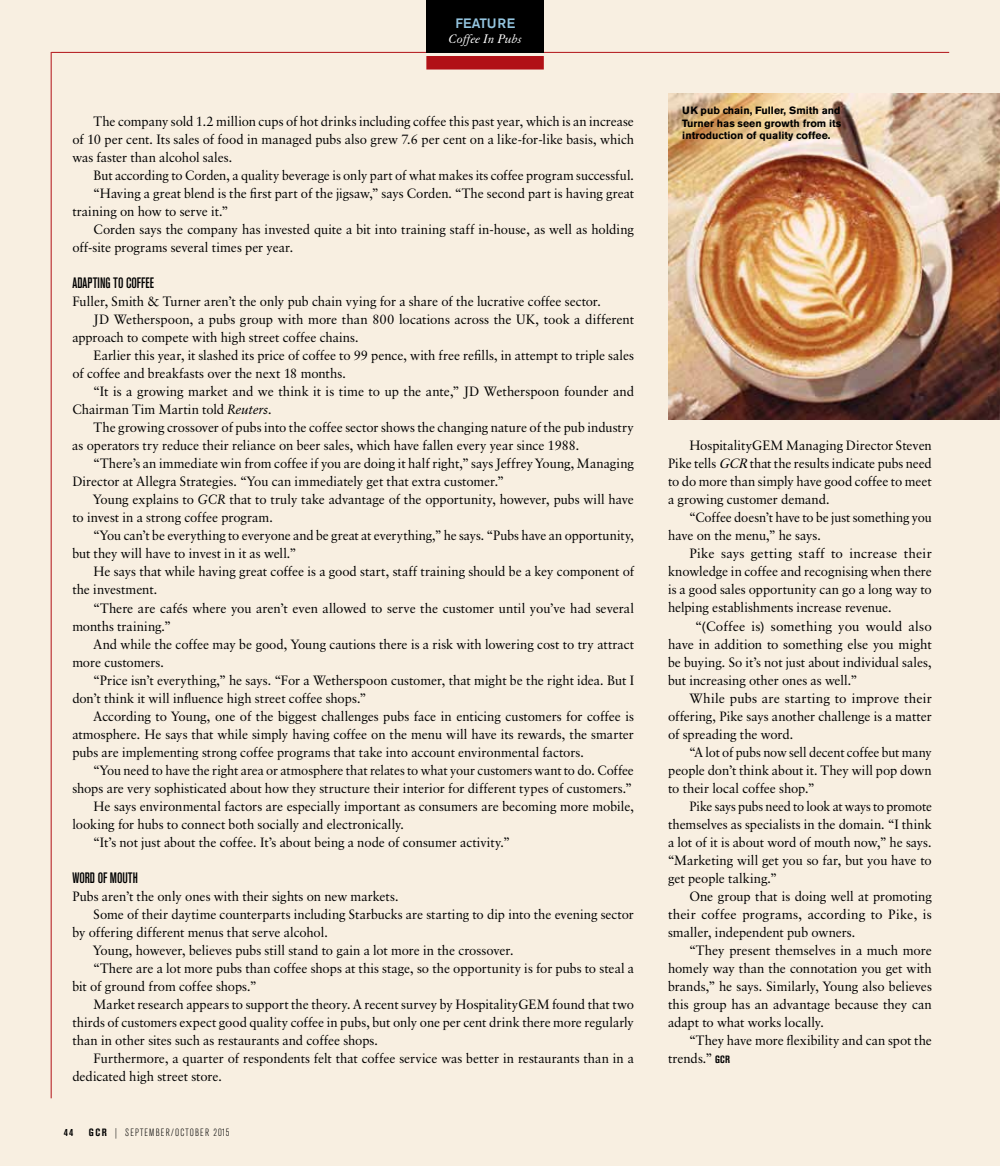
<style>
.page{position:relative;width:1000px;height:1166px;background:#fff}
.page>*{position:absolute;margin:0;border:0;box-sizing:border-box;transform-origin:0 0}
.t1{font:500 condensed 15px "Akzidenz Grotesk BE";letter-spacing:.005em;color:#000}
.t2{font:13.5px/18px "Classical Garamond BT";letter-spacing:-.005em;color:#000;text-align:justify}
.t3{font:13.5px/18px "Classical Garamond BT";letter-spacing:-.005em;color:#000;scale:.96 1}
.t4{font:13.5px/18px "Classical Garamond BT";letter-spacing:-.005em;color:#000;text-align:justify;scale:.95 1}
.t5{font:italic 13.5px "Elegant Garamond BT";color:#fff}
.t6{font:500 13.5px "Akzidenz Grotesk BE";letter-spacing:.01em;color:#94c5e0}
.t7{font:700 10.5px/12.6px "Akzidenz Grotesk BE";color:#000;text-align:justify}
.t8{font:300 condensed 10.5px "Akzidenz Grotesk BE";letter-spacing:.11em;color:#000}
.t9{font:700 condensed 10.5px "Akzidenz Grotesk BE";color:#000}
.s1{font-style:italic}
.s2{font-weight:700}
.s3{font-family:"Akzidenz Grotesk BE";font-weight:700;font-stretch:condensed;font-size:10.5px}
</style>
<div class="page">
<div style="left:0;top:0;width:999px;height:1165px;background:#f8efe1"></div>
<div style="left:426px;top:56px;width:117px;height:13px;background:#b11116"></div>
<hr style="left:51px;top:52px;width:1px;height:1045px;background:#b11116">
<hr style="left:51px;top:52px;width:897px;height:1px;background:#b11116">
<div style="left:426px;top:0;width:117px;height:53px;background:#000"></div>
<img style="left:668px;top:94px;width:331px;height:325px">
<p class="t6" style="left:455px;top:15px;width:61px">FEATURE</p>
<p class="t5" style="left:448px;top:30px;width:74px">Coffee In Pubs</p>
<p class="t2" style="left:72px;top:112px;width:563px;text-indent:21px">The company sold 1.2 million cups of hot drinks including coffee this past year, which is an increase of 10 per cent. Its sales of food in managed pubs also grew 7.6 per cent on a like-for-like basis, which was faster than alcohol sales.</p>
<p class="t3" style="left:94px;top:166px;width:564px">But according to Corden, a quality beverage is only part of what makes its coffee program successful.</p>
<p class="t2" style="left:94px;top:184px;width:542px">“Having a great blend is the first part of the jigsaw,” says Corden. “The second part is having great</p>
<p class="t2" style="left:72px;top:202px;width:157px">training on how to serve it.”</p>
<p class="t2" style="left:94px;top:220px;width:541px">Corden says the company has invested quite a bit into training staff in-house, as well as holding</p>
<p class="t2" style="left:72px;top:238px;width:222px">off-site programs several times per year.</p>
<p class="t1" style="left:72px;top:275px;width:83px">ADAPTING TO COFFEE</p>
<p class="t2" style="left:72px;top:292px;width:530px">Fuller, Smith &amp; Turner aren’t the only pub chain vying for a share of the lucrative coffee sector.</p>
<p class="t2" style="left:94px;top:310px;width:542px">JD Wetherspoon, a pubs group with more than 800 locations across the UK, took a different</p>
<p class="t2" style="left:72px;top:328px;width:288px">approach to compete with high street coffee chains.</p>
<p class="t2" style="left:94px;top:346px;width:542px">Earlier this year, it slashed its price of coffee to 99 pence, with free refills, in attempt to triple sales</p>
<p class="t2" style="left:72px;top:364px;width:275px">of coffee and breakfasts over the next 18 months.</p>
<p class="t2" style="left:94px;top:382px;width:541px">“It is a growing market and we think it is time to up the ante,” JD Wetherspoon founder and</p>
<p class="t2" style="left:72px;top:400px;width:201px">Chairman Tim Martin told <span class="s1">Reuters</span>.</p>
<p class="t2" style="left:94px;top:418px;width:541px">The growing crossover of pubs into the coffee sector shows the changing nature of the pub industry</p>
<p class="t2" style="left:72px;top:436px;width:508px">as operators try reduce their reliance on beer sales, which have fallen every year since 1988.</p>
<p class="t2" style="left:94px;top:454px;width:541px">“There’s an immediate win from coffee if you are doing it half right,” says Jeffrey Young, Managing</p>
<p class="t2" style="left:72px;top:472px;width:433px">Director at Allegra Strategies. “You can immediately get that extra customer.”</p>
<p class="t2" style="left:94px;top:490px;width:541px">Young explains to <span class="s1">GCR</span> that to truly take advantage of the opportunity, however, pubs will have</p>
<p class="t2" style="left:72px;top:508px;width:202px">to invest in a strong coffee program.</p>
<p class="t3" style="left:94px;top:526px;width:564px">“You can’t be everything to everyone and be great at everything,” he says. “Pubs have an opportunity,</p>
<p class="t2" style="left:72px;top:544px;width:225px">but they will have to invest in it as well.”</p>
<p class="t2" style="left:94px;top:562px;width:542px">He says that while having great coffee is a good start, staff training should be a key component of</p>
<p class="t2" style="left:72px;top:580px;width:87px">the investment.</p>
<p class="t2" style="left:94px;top:598px;width:542px">“There are cafés where you aren’t even allowed to serve the customer until you’ve had several</p>
<p class="t2" style="left:72px;top:616px;width:100px">months training.”</p>
<p class="t2" style="left:94px;top:634px;width:542px">And while the coffee may be good, Young cautions there is a risk with lowering cost to try attract</p>
<p class="t2" style="left:72px;top:652px;width:93px">more customers.</p>
<p class="t2" style="left:94px;top:670px;width:542px">“Price isn’t everything,” he says. “For a Wetherspoon customer, that might be the right idea. But I</p>
<p class="t2" style="left:72px;top:688px;width:295px">don’t think it will influence high street coffee shops.”</p>
<p class="t2" style="left:94px;top:706px;width:541px">According to Young, one of the biggest challenges pubs face in enticing customers for coffee is</p>
<p class="t2" style="left:72px;top:724px;width:563px">atmosphere. He says that while simply having coffee on the menu will have its rewards, the smarter</p>
<p class="t2" style="left:72px;top:742px;width:513px">pubs are implementing strong coffee programs that take into account environmental factors.</p>
<p class="t3" style="left:94px;top:760px;width:564px">“You need to have the right area or atmosphere that relates to what your customers want to do. Coffee</p>
<p class="t2" style="left:72px;top:778px;width:561px">shops are very sophisticated about how they structure their interior for different types of customers.”</p>
<p class="t2" style="left:94px;top:796px;width:542px">He says environmental factors are especially important as consumers are becoming more mobile,</p>
<p class="t2" style="left:72px;top:814px;width:333px">looking for hubs to connect both socially and electronically.</p>
<p class="t2" style="left:94px;top:832px;width:417px">“It’s not just about the coffee. It’s about being a node of consumer activity.”</p>
<p class="t1" style="left:72px;top:869px;width:67px">WORD OF MOUTH</p>
<p class="t2" style="left:72px;top:886px;width:328px">Pubs aren’t the only ones with their sights on new markets.</p>
<p class="t2" style="left:94px;top:904px;width:541px">Some of their daytime counterparts including Starbucks are starting to dip into the evening sector</p>
<p class="t2" style="left:72px;top:922px;width:257px">by offering different menus that serve alcohol.</p>
<p class="t2" style="left:94px;top:940px;width:421px">Young, however, believes pubs still stand to gain a lot more in the crossover.</p>
<p class="t2" style="left:94px;top:958px;width:541px">“There are a lot more pubs than coffee shops at this stage, so the opportunity is for pubs to steal a</p>
<p class="t2" style="left:72px;top:976px;width:185px">bit of ground from coffee shops.”</p>
<p class="t2" style="left:94px;top:994px;width:541px">Market research appears to support the theory. A recent survey by HospitalityGEM found that two</p>
<p class="t2" style="left:72px;top:1012px;width:563px">thirds of customers expect good quality coffee in pubs, but only one per cent drink there more regularly</p>
<p class="t2" style="left:72px;top:1030px;width:307px">than in other sites such as restaurants and coffee shops.</p>
<p class="t2" style="left:94px;top:1048px;width:541px">Furthermore, a quarter of respondents felt that coffee service was better in restaurants than in a</p>
<p class="t2" style="left:72px;top:1066px;width:151px">dedicated high street store.</p>
<p class="t9" style="left:64px;top:1125px;width:11px">44</p>
<p class="t8" style="left:89px;top:1125px;width:142px"><span class="s2">GCR</span> | SEPTEMBER/OCTOBER 2015</p>
<p class="t7" style="left:682px;top:104px;width:161px">UK pub chain, Fuller, Smith and Turner has seen growth from its introduction of quality coffee.</p>
<p class="t2" style="left:668px;top:436px;width:265px;text-indent:21px">HospitalityGEM Managing Director Steven Pike tells <span class="s1">GCR</span> that the results indicate pubs need to do more than simply have good coffee to meet a growing customer demand.</p>
<p class="t3" style="left:668px;top:508px;width:276px;text-indent:21px">“Coffee doesn’t have to be just something you have on the menu,” he says.</p>
<p class="t2" style="left:668px;top:544px;width:265px;text-indent:21px">Pike says getting staff to increase their knowledge in coffee and recognising when there is a good sales opportunity can go a long way to helping establishments increase revenue.</p>
<p class="t2" style="left:668px;top:616px;width:265px;text-indent:27px">“(Coffee is) something you would also have in addition to something else you might be buying. So it’s not just about individual sales, but increasing other ones as well.”</p>
<p class="t2" style="left:668px;top:688px;width:265px;text-indent:21px">While pubs are starting to improve their offering, Pike says another challenge is a matter of spreading the word.</p>
<p class="t4" style="left:668px;top:742px;width:279px;text-indent:21px">“A lot of pubs now sell decent coffee but many people don’t think about it. They will pop down to their local coffee shop.”</p>
<p class="t4" style="left:668px;top:796px;width:279px;text-indent:21px">Pike says pubs need to look at ways to promote themselves as specialists in the domain. “I think a lot of it is about word of mouth now,” he says. “Marketing will get you so far, but you have to get people talking.”</p>
<p class="t2" style="left:668px;top:886px;width:265px;text-indent:21px">One group that is doing well at promoting their coffee programs, according to Pike, is smaller, independent pub owners.</p>
<p class="t2" style="left:668px;top:940px;width:265px;text-indent:21px">“They present themselves in a much more homely way than the connotation you get with brands,” he says. Similarly, Young also believes this group has an advantage because they can adapt to what works locally.</p>
<p class="t2" style="left:668px;top:1030px;width:265px;text-indent:21px">“They have more flexibility and can spot the trends.” <span class="s3">GCR</span></p>
</div>
